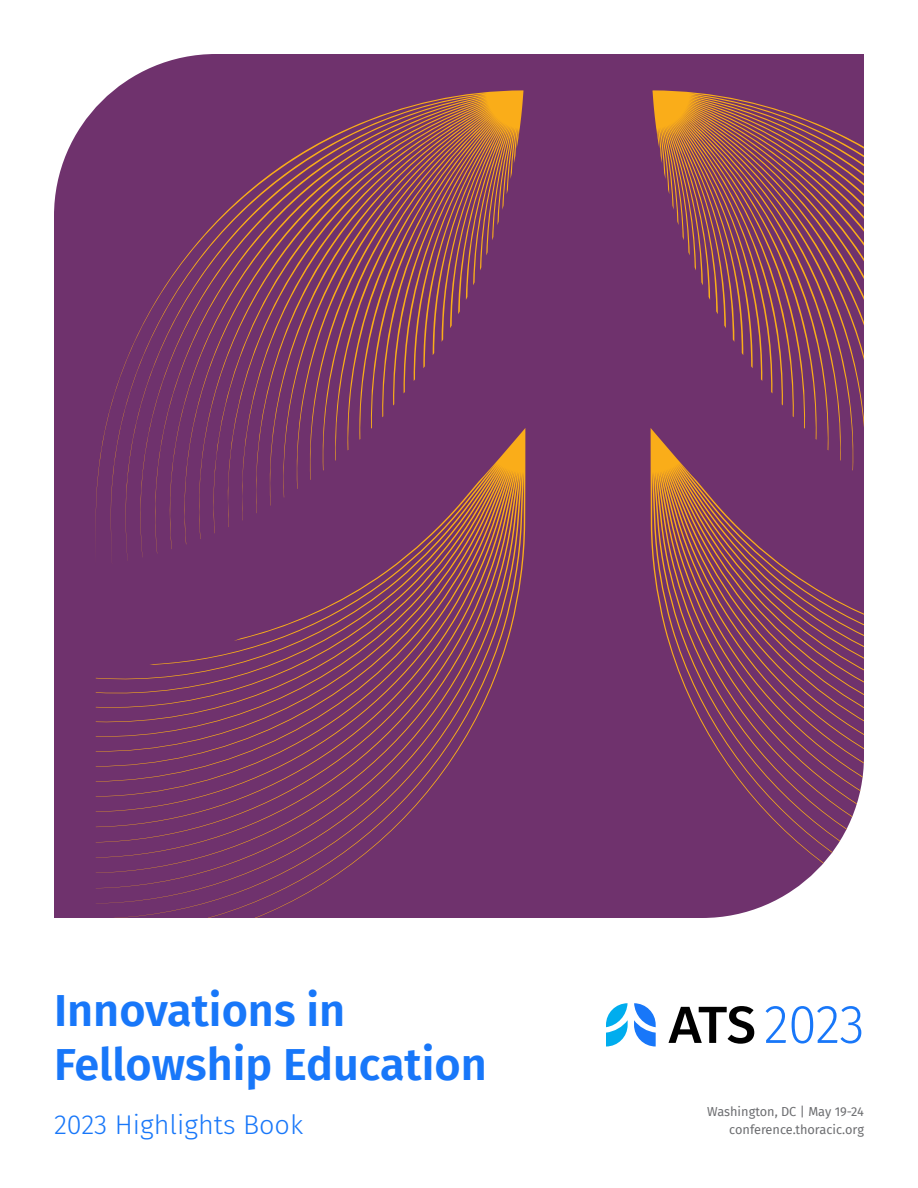
<style>
.page{position:relative;width:918px;height:1188px;background:#fff}
.page>*{position:absolute;margin:0;border:0;box-sizing:border-box;transform-origin:0 0}
.t1{font:300 54.45px "Fira Sans";color:#1877f9;scale:.95 1}
.t2{font:600 45px/54px "Fira Sans";color:#1877f9}
.t3{font:300 27px "Fira Sans";color:#1877f9}
.t4{font:12.75px/18px "Fira Sans";color:#6d6e71;text-align:right}
</style>
<div class="page">
<div style="left:54px;top:54px;width:810px;height:864px;background:#6f326d"></div>
<svg style="left:95px;top:90px;width:428px;height:477px;fill:#6f326d"></svg>
<svg style="left:96px;top:428px;width:429px;height:490px;fill:#6f326d"></svg>
<svg style="left:653px;top:90px;width:211px;height:338px;fill:#6f326d"></svg>
<svg style="left:651px;top:428px;width:213px;height:490px;fill:#6f326d"></svg>
<svg style="left:606px;top:1003px;width:22px;height:44px"></svg>
<svg style="left:634px;top:1003px;width:22px;height:44px"></svg>
<svg style="left:668px;top:1006px;width:86px;height:38px"></svg>
<h2 class="t2" style="left:54px;top:981px;width:434px">Innovations in<br>Fellowship Education</h2>
<h3 class="t3" style="left:54px;top:1105px;width:251px">2023 Highlights Book</h3>
<h1 class="t1" style="left:764px;top:985px;width:108px">2023</h1>
<p class="t4" style="left:707px;top:1102px;width:158px">Washington, DC | May 19-24 conference.thoracic.org</p>
</div>
